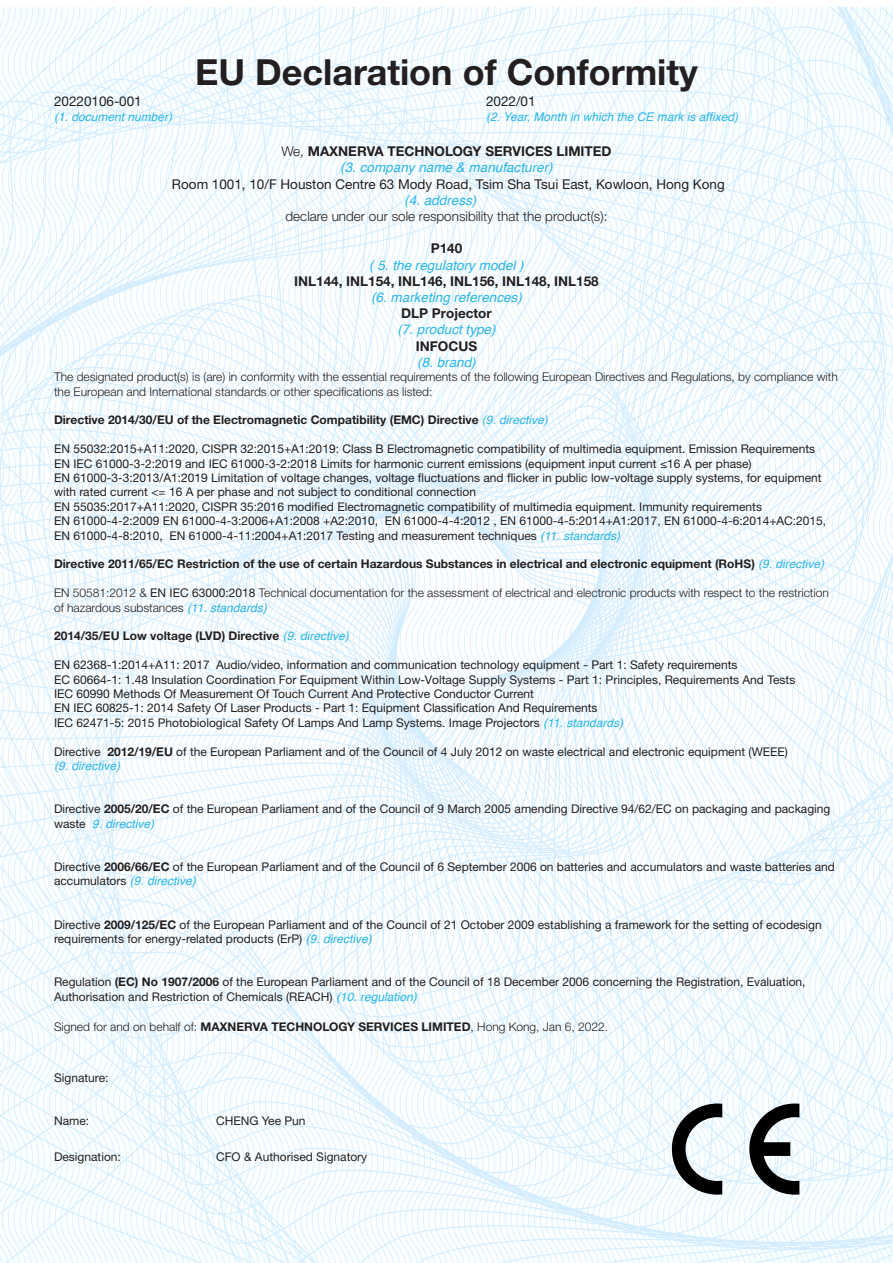
<style>
.page{position:relative;width:893px;height:1263px;background:#fff}
.page>*{position:absolute;margin:0;border:0;box-sizing:border-box;transform-origin:0 0}
.t1{font:700 36px "Helvetica Neue World 75";color:#231f20}
.t2{font:italic 13.5px/16.2px "Helvetica";color:#29b6e9;text-align:center}
.t3{font:700 13.5px "Helvetica Neue World 75";color:#231f20}
.t4{font:13.5px "Helvetica Neue World 55 Roman";color:#231f20}
.t5{font:13.5px "Helvetica Neue World 45 Lt";color:#231f20}
.t6{font:12px/14.4px "Helvetica Neue World 55 Roman";color:#231f20}
.t7{font:12px/14.4px "Helvetica Neue World 45 Lt";color:#231f20}
.t8{font:700 12px "Helvetica Neue World 75";color:#231f20}
.t9{font:italic 12px "Helvetica";color:#29b6e9}
.s1{font-family:"Helvetica Neue World 45 Lt";font-weight:400}
.s2{font-family:"Helvetica Neue World 75";font-weight:700;font-style:normal;color:#231f20}
.s3{font-family:"Helvetica";font-weight:400;font-style:italic;color:#29b6e9}
.s4{font-family:"Helvetica";font-style:italic;color:#29b6e9}
.s5{font-family:"Helvetica Neue World 55 Roman"}
.s6{font-family:"Helvetica Neue World 75";font-weight:700}
</style>
<div class="page">
<img style="left:0;top:6px;width:892px;height:1257px">
<svg style="left:749px;top:1103px;width:50px;height:92px"></svg>
<svg style="left:672px;top:1103px;width:50px;height:91px"></svg>
<p class="t1" style="left:195px;top:51px;width:504px">EU Declaration of Conformity</p>
<p class="t4" style="left:54px;top:94px;width:89px">20220106-001</p>
<p class="t4" style="left:486px;top:94px;width:51px">2022/01</p>
<p class="t9" style="left:54px;top:107px;width:120px">(1. document number)</p>
<p class="t9" style="left:486px;top:107px;width:254px">(2. Year, Month in which the CE mark is affixed)</p>
<p class="t3" style="left:281px;top:144px;width:332px"><span class="s1">We,</span> MAXNERVA TECHNOLOGY SERVICES LIMITED</p>
<p class="t2" style="left:340px;top:160px;width:214px">(3. company name &amp; manufacturer)</p>
<p class="t4" style="left:172px;top:176px;width:554px">Room 1001, 10/F Houston Centre 63 Mody Road, Tsim Sha Tsui East, Kowloon, Hong Kong</p>
<p class="t2" style="left:404px;top:192px;width:74px">(4. address)</p>
<p class="t5" style="left:286px;top:208px;width:323px">declare under our sole responsibility that the product(s):</p>
<p class="t3" style="left:431px;top:241px;width:33px">P140</p>
<p class="t2" style="left:369px;top:257px;width:156px">( 5. the regulatory model )</p>
<p class="t3" style="left:294px;top:273px;width:306px">INL144, INL154, INL146, INL156, INL148, INL158</p>
<p class="t2" style="left:371px;top:289px;width:152px">(6. marketing references)<br><span class="s2">DLP Projector</span></p>
<p class="t2" style="left:397px;top:322px;width:100px">(7. product type)</p>
<p class="t3" style="left:416px;top:338px;width:63px">INFOCUS</p>
<p class="t2" style="left:417px;top:354px;width:60px">(8. brand)</p>
<p class="t7" style="left:54px;top:370px;width:785px">The designated product(s) is (are) in conformity with the essential requirements of the following European Directives and Regulations, by compliance with the European and International standards or other specifications as listed:</p>
<p class="t8" style="left:54px;top:413px;width:495px">Directive 2014/30/EU of the Electromagnetic Compatibility (EMC) Directive <span class="s3">(9. directive)</span></p>
<p class="t6" style="left:54px;top:442px;width:763px">EN 55032:2015+A11:2020, CISPR 32:2015+A1:2019: Class B Electromagnetic compatibility of multimedia equipment. Emission Requirements</p>
<p class="t6" style="left:54px;top:456px;width:699px">EN IEC 61000-3-2:2019 and IEC 61000-3-2:2018 Limits for harmonic current emissions (equipment input current ≤16 A per phase)</p>
<p class="t6" style="left:54px;top:471px;width:769px">EN 61000-3-3:2013/A1:2019 Limitation of voltage changes, voltage fluctuations and flicker in public low-voltage supply systems, for equipment with rated current &lt;= 16 A per phase and not subject to conditional connection</p>
<p class="t6" style="left:54px;top:499px;width:709px">EN 55035:2017+A11:2020, CISPR 35:2016 modified Electromagnetic compatibility of multimedia equipment. Immunity requirements</p>
<p class="t6" style="left:54px;top:514px;width:774px">EN 61000-4-2:2009 EN 61000-4-3:2006+A1:2008 +A2:2010, EN 61000-4-4:2012 , EN 61000-4-5:2014+A1:2017, EN 61000-4-6:2014+AC:2015,<br>EN 61000-4-8:2010, EN 61000-4-11:2004+A1:2017 Testing and measurement techniques <span class="s4">(11. standards)</span></p>
<p class="t8" style="left:54px;top:557px;width:772px">Directive 2011/65/EC Restriction of the use of certain Hazardous Substances in electrical and electronic equipment (RoHS) <span class="s3">(9. directive)</span></p>
<p class="t7" style="left:54px;top:586px;width:776px">EN 50581:2012 &amp; <span class="s5">EN IEC 63000:2018</span> Technical documentation for the assessment of electrical and electronic products with respect to the restriction of hazardous substances <span class="s4">(11. standards)</span></p>
<p class="t8" style="left:54px;top:629px;width:296px">2014/35/EU Low voltage (LVD) Directive <span class="s3">(9. directive)</span></p>
<p class="t6" style="left:54px;top:658px;width:685px">EN 62368-1:2014+A11: 2017 Audio/video, information and communication technology equipment - Part 1: Safety requirements</p>
<p class="t6" style="left:54px;top:672px;width:743px">EC 60664-1: 1.48 Insulation Coordination For Equipment Within Low-Voltage Supply Systems - Part 1: Principles, Requirements And Tests</p>
<p class="t6" style="left:54px;top:687px;width:482px">IEC 60990 Methods Of Measurement Of Touch Current And Protective Conductor Current</p>
<p class="t6" style="left:54px;top:701px;width:545px">EN IEC 60825-1: 2014 Safety Of Laser Products - Part 1: Equipment Classification And Requirements</p>
<p class="t6" style="left:54px;top:715px;width:571px">IEC 62471-5: 2015 Photobiological Safety Of Lamps And Lamp Systems. Image Projectors <span class="s4">(11. standards)</span></p>
<p class="t6" style="left:54px;top:744px;width:735px">Directive <span class="s6">2012/19/EU</span> of the European Parliament and of the Council of 4 July 2012 on waste electrical and electronic equipment (WEEE)</p>
<p class="t9" style="left:54px;top:756px;width:68px">(9. directive)</p>
<p class="t6" style="left:54px;top:802px;width:778px">Directive <span class="s6">2005/20/EC</span> of the European Parliament and of the Council of 9 March 2005 amending Directive 94/62/EC on packaging and packaging waste <span class="s4">9. directive)</span></p>
<p class="t6" style="left:54px;top:859px;width:782px">Directive <span class="s6">2006/66/EC</span> of the European Parliament and of the Council of 6 September 2006 on batteries and accumulators and waste batteries and accumulators <span class="s4">(9. directive)</span></p>
<p class="t6" style="left:54px;top:917px;width:769px">Directive <span class="s6">2009/125/EC</span> of the European Parliament and of the Council of 21 October 2009 establishing a framework for the setting of ecodesign requirements for energy-related products (ErP) <span class="s4">(9. directive)</span></p>
<p class="t6" style="left:54px;top:975px;width:753px">Regulation <span class="s6">(EC) No 1907/2006</span> of the European Parliament and of the Council of 18 December 2006 concerning the Registration, Evaluation,<br>Authorisation and Restriction of Chemicals (REACH) <span class="s4">(10. regulation)</span></p>
<p class="t7" style="left:54px;top:1020px;width:556px">Signed for and on behalf of: <span class="s6">MAXNERVA TECHNOLOGY SERVICES LIMITED</span>, Hong Kong, Jan 6, 2022.</p>
<p class="t6" style="left:54px;top:1070px;width:56px">Signature:</p>
<p class="t6" style="left:54px;top:1113px;width:37px">Name:</p>
<p class="t6" style="left:216px;top:1113px;width:91px">CHENG Yee Pun</p>
<p class="t6" style="left:54px;top:1149px;width:68px">Designation:</p>
<p class="t6" style="left:216px;top:1149px;width:153px">CFO &amp; Authorised Signatory</p>
</div>
